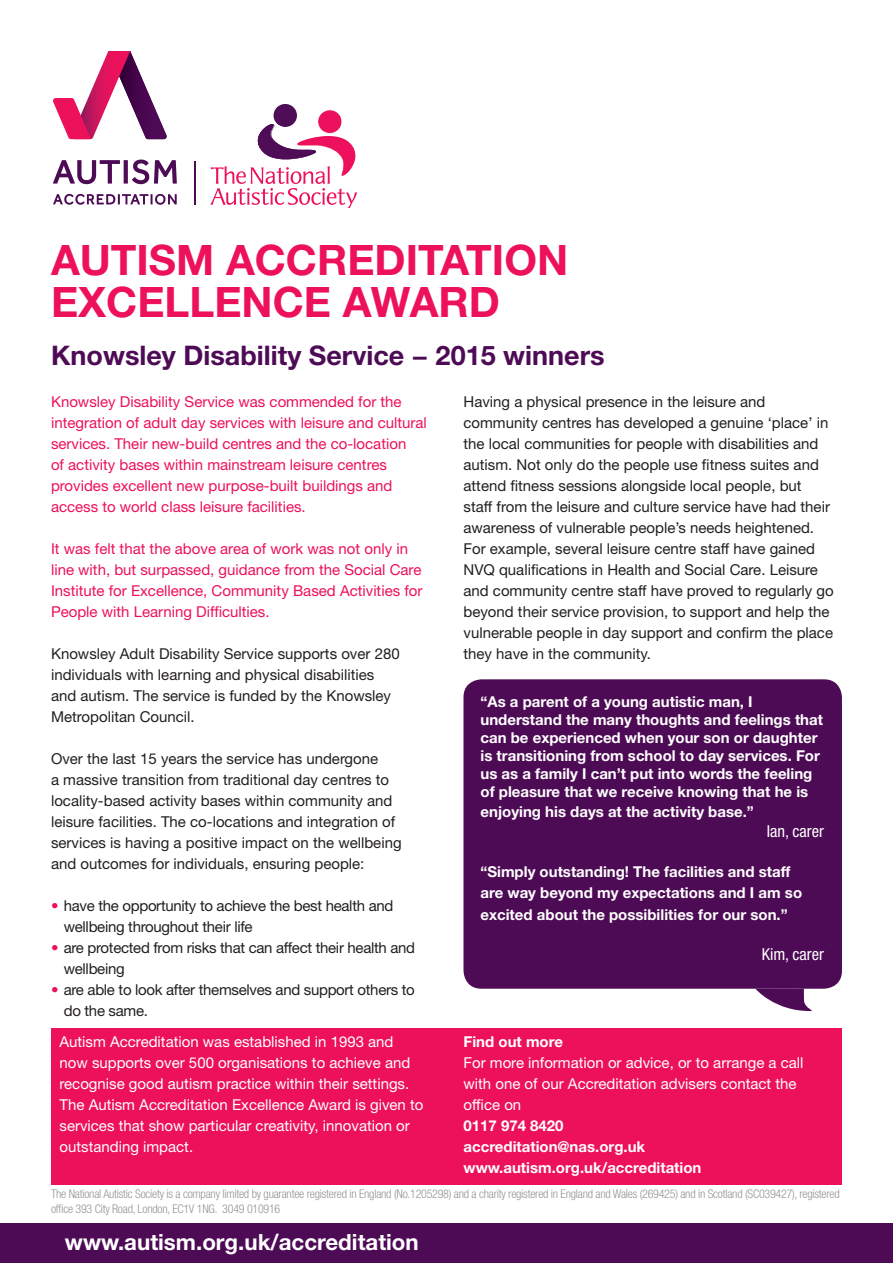
<style>
.page{position:relative;width:893px;height:1263px;background:#fff}
.page>*{position:absolute;margin:0;border:0;box-sizing:border-box;transform-origin:0 0}
.t1{font:700 42px/42px "Helvetica Neue LT Std";color:#ed105b}
.t2{font:700 27px "Helvetica Neue LT Std";color:#4e0b55}
.t3{font:700 22.35px "Helvetica Neue LT Std";color:#fff}
.t4{font:condensed 16.5px "Helvetica Neue LT Std";color:#fff}
.t5{font:15px/21px "Helvetica Neue LT Std";color:#231f20}
.t6{font:700 15px/18px "Helvetica Neue LT Std";color:#fff}
.t7{font:15px/21px "Helvetica Neue LT Std";color:#ed105b}
.t8{font:15px/21px "Helvetica Neue LT Std";color:#fff}
.t9{font:15px/21px "Helvetica Neue LT Std";letter-spacing:-.02em;color:#231f20}
.t10{font:300 condensed 12px/15px "Helvetica Neue LT Std";letter-spacing:-.02em;color:#939598}
.s1{color:#ed105b}
</style>
<div class="page">
<div style="left:0;top:1224px;width:893px;height:39px;background:#4e0b55"></div>
<hr style="left:194px;top:162px;width:1px;height:43px;background:#4e0b55">
<svg style="left:53px;top:160px;width:67px;height:24px"></svg>
<svg style="left:124px;top:160px;width:4px;height:24px"></svg>
<svg style="left:132px;top:160px;width:45px;height:24px"></svg>
<svg style="left:53px;top:194px;width:124px;height:11px"></svg>
<svg style="left:53px;top:51px;width:114px;height:88px"></svg>
<img style="left:274px;top:104px;width:23px;height:19px">
<img style="left:318px;top:110px;width:24px;height:23px">
<svg style="left:276px;top:123px;width:18px;height:1px"></svg>
<img style="left:258px;top:124px;width:39px;height:36px">
<img style="left:297px;top:136px;width:59px;height:30px">
<svg style="left:210px;top:166px;width:147px;height:42px"></svg>
<div style="left:51px;top:1028px;width:791px;height:157px;background:#ed105b"></div>
<div style="left:463px;top:679px;width:379px;height:310px;background:#4e0b55;border-radius:18px"></div>
<svg style="left:755px;top:989px;width:57px;height:22px"></svg>
<p class="t1" style="left:51px;top:238px;width:519px">AUTISM ACCREDITATION<br>EXCELLENCE AWARD</p>
<p class="t2" style="left:51px;top:338px;width:555px">Knowsley Disability Service − 2015 winners</p>
<p class="t7" style="left:51px;top:391px;width:377px">Knowsley Disability Service was commended for the integration of adult day services with leisure and cultural services. Their new-build centres and the co-location<br>of activity bases within mainstream leisure centres provides excellent new purpose-built buildings and access to world class leisure facilities.</p>
<p class="t7" style="left:51px;top:538px;width:373px">It was felt that the above area of work was not only in line with, but surpassed, guidance from the Social Care Institute for Excellence, Community Based Activities for People with Learning Difficulties.</p>
<p class="t5" style="left:51px;top:643px;width:350px">Knowsley Adult Disability Service supports over 280 individuals with learning and physical disabilities and autism. The service is funded by the Knowsley Metropolitan Council.</p>
<p class="t5" style="left:51px;top:748px;width:352px">Over the last 15 years the service has undergone<br>a massive transition from traditional day centres to locality-based activity bases within community and leisure facilities. The co-locations and integration of services is having a positive impact on the wellbeing and outcomes for individuals, ensuring people:</p>
<p class="t9" style="left:64px;top:895px;width:331px;text-indent:-13px"><span class="s1">•</span> have the opportunity to achieve the best health and wellbeing throughout their life</p>
<p class="t9" style="left:64px;top:937px;width:353px;text-indent:-13px"><span class="s1">•</span> are protected from risks that can affect their health and wellbeing</p>
<p class="t9" style="left:64px;top:979px;width:353px;text-indent:-13px"><span class="s1">•</span> are able to look after themselves and support others to do the same.</p>
<p class="t5" style="left:463px;top:391px;width:372px">Having a physical presence in the leisure and community centres has developed a genuine ‘place’ in the local communities for people with disabilities and autism. Not only do the people use fitness suites and attend fitness sessions alongside local people, but staff from the leisure and culture service have had their awareness of vulnerable people’s needs heightened.<br>For example, several leisure centre staff have gained NVQ qualifications in Health and Social Care. Leisure and community centre staff have proved to regularly go beyond their service provision, to support and help the vulnerable people in day support and confirm the place they have in the community.</p>
<p class="t6" style="left:480px;top:692px;width:344px">“As a parent of a young autistic man, I understand the many thoughts and feelings that can be experienced when your son or daughter is transitioning from school to day services. For us as a family I can’t put into words the feeling of pleasure that we receive knowing that he is</p>
<p class="t6" style="left:480px;top:802px;width:275px">enjoying his days at the activity base.”</p>
<p class="t4" style="left:767px;top:821px;width:59px">Ian, carer</p>
<p class="t6" style="left:480px;top:861px;width:323px;line-height:21.3px">“Simply outstanding! The facilities and staff are way beyond my expectations and I am so excited about the possibilities for our son.”</p>
<p class="t4" style="left:762px;top:944px;width:64px">Kim, carer</p>
<p class="t8" style="left:60px;top:1031px;width:352px">Autism Accreditation was established in 1993 and now supports over 500 organisations to achieve and recognise good autism practice within their settings.</p>
<p class="t8" style="left:60px;top:1094px;width:365px">The Autism Accreditation Excellence Award is given to services that show particular creativity, innovation or outstanding impact.</p>
<p class="t6" style="left:463px;top:1032px;width:101px">Find out more</p>
<p class="t8" style="left:463px;top:1052px;width:342px">For more information or advice, or to arrange a call with one of our Accreditation advisers contact the office on</p>
<p class="t6" style="left:463px;top:1116px;width:102px">0117 974 8420</p>
<p class="t6" style="left:463px;top:1137px;width:183px">accreditation@nas.org.uk</p>
<p class="t6" style="left:463px;top:1158px;width:239px">www.autism.org.uk/accreditation</p>
<p class="t10" style="left:51px;top:1186px;width:790px">The National Autistic Society is a company limited by guarantee registered in England (No.1205298) and a charity registered in England and Wales (269425) and in Scotland (SC039427), registered office 393 City Road, London, EC1V 1NG. 3049 010916</p>
<h3 class="t3" style="left:65px;top:1229px;width:355px">www.autism.org.uk/accreditation</h3>
</div>
